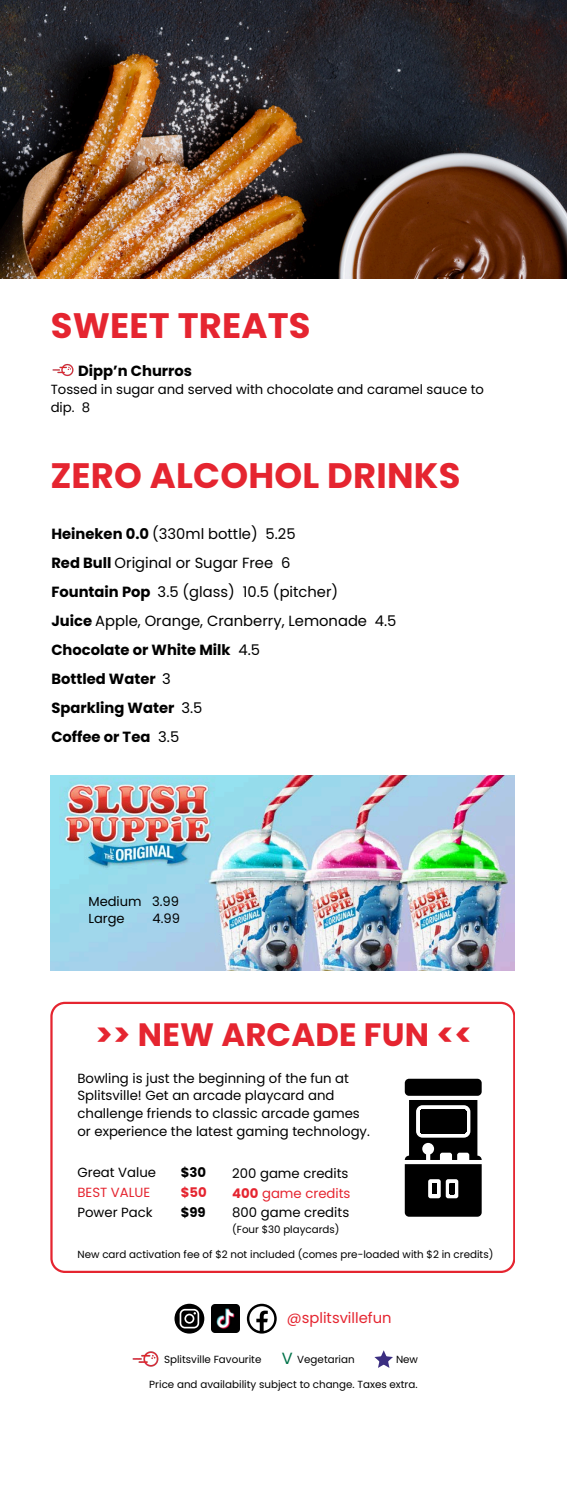
<style>
.page{position:relative;width:567px;height:1485px;background:#fff}
.page>*{position:absolute;margin:0;border:0;box-sizing:border-box;transform-origin:0 0}
.t1{font:700 35.4px "Poppins";letter-spacing:.005em;color:#e52530}
.t2{font:700 32.4px "Poppins";letter-spacing:.005em;color:#e52530}
.t3{font:16.2px "Poppins";color:#017249}
.t4{font:14.7px/29px "Poppins";color:#000}
.t5{font:14.7px "Poppins";color:#e52530}
.t6{font:700 14.7px "Poppins";color:#000}
.t7{font:13.2px/17.7px "Poppins";color:#000}
.t8{font:13.2px "Poppins";color:#e52530}
.t9{font:700 13.2px/20px "Poppins";color:#000;text-align:justify}
.t10{font:13.05px/17.4px "Poppins";color:#000}
.t11{font:10.35px "Poppins";color:#000}
.t12{font:10.2px "Poppins";color:#000}
.s1{font-weight:700}
.s2{color:#e52530}
</style>
<div class="page">
<img style="left:52px;top:363px;width:22px;height:14px">
<img style="left:132px;top:1351px;width:27px;height:16px">
<svg style="left:374px;top:1350px;width:19px;height:18px"></svg>
<img style="left:211px;top:1305px;width:28px;height:27px">
<svg style="left:247px;top:1304px;width:30px;height:30px"></svg>
<svg style="left:175px;top:1304px;width:29px;height:30px"></svg>
<img style="left:0;top:0;width:567px;height:278px">
<svg style="left:50px;top:1002px;width:465px;height:271px"></svg>
<svg style="left:405px;top:1079px;width:77px;height:138px"></svg>
<img style="left:50px;top:775px;width:465px;height:196px">
<h4 class="t1" style="left:51px;top:301px;width:261px">SWEET TREATS</h4>
<p class="t6" style="left:78px;top:360px;width:115px">Dipp’n Churros</p>
<p class="t7" style="left:51px;top:380px;width:435px">Tossed in sugar and served with chocolate and caramel sauce to dip. 8</p>
<h4 class="t1" style="left:50px;top:451px;width:412px">ZERO ALCOHOL DRINKS</h4>
<h4 class="t4" style="left:51px;top:519px;width:347px"><span class="s1">Heineken 0.0</span> (330ml bottle) 5.25<br><span class="s1">Red Bull</span> Original or Sugar Free 6<br><span class="s1">Fountain Pop</span> 3.5 (glass) 10.5 (pitcher)<br><span class="s1">Juice</span> Apple, Orange, Cranberry, Lemonade 4.5<br><span class="s1">Chocolate or White Milk</span> 4.5<br><span class="s1">Bottled Water</span> 3<br><span class="s1">Sparkling Water</span> 3.5<br><span class="s1">Coffee or Tea</span></h4>
<h3 class="t4" style="left:158px;top:722px;width:23px">3.5</h3>
<p class="t10" style="left:88px;top:892px;width:92px">Medium 3.99<br>Large</p>
<p class="t10" style="left:153px;top:910px;width:29px">4.99</p>
<p class="t2" style="left:95px;top:1012px;width:378px">&gt;&gt; NEW ARCADE FUN &lt;&lt;</p>
<p class="t7" style="left:77px;top:1069px;width:294px">Bowling is just the beginning of the fun at Splitsville! Get an arcade playcard and challenge friends to classic arcade games or experience the latest gaming technology.</p>
<p class="t7" style="left:77px;top:1163px;width:80px;line-height:20px">Great Value<br><span class="s2">BEST VALUE<br></span>Power Pack</p>
<h1 class="t9" style="left:181px;top:1163px;width:27px">$30 <span class="s2">$50 </span>$99</h1>
<p class="t7" style="left:232px;top:1164px;width:118px">200 game credits</p>
<p class="t8" style="left:232px;top:1184px;width:120px"><span class="s1">400</span> game credits</p>
<p class="t7" style="left:232px;top:1204px;width:119px">800 game credits</p>
<p class="t12" style="left:232px;top:1223px;width:109px">(Four $30 playcards)</p>
<h2 class="t11" style="left:77px;top:1247px;width:417px">New card activation fee of $2 not included (comes pre-loaded with $2 in credits)</h2>
<p class="t5" style="left:287px;top:1308px;width:106px">@splitsvillefun</p>
<p class="t11" style="left:164px;top:1352px;width:99px">Splitsville Favourite</p>
<h1 class="t3" style="left:282px;top:1347px;width:12px">V</h1>
<p class="t11" style="left:297px;top:1352px;width:59px">Vegetarian</p>
<p class="t11" style="left:396px;top:1352px;width:24px">New</p>
<p class="t11" style="left:149px;top:1377px;width:270px">Price and availability subject to change. Taxes extra.</p>
</div>
